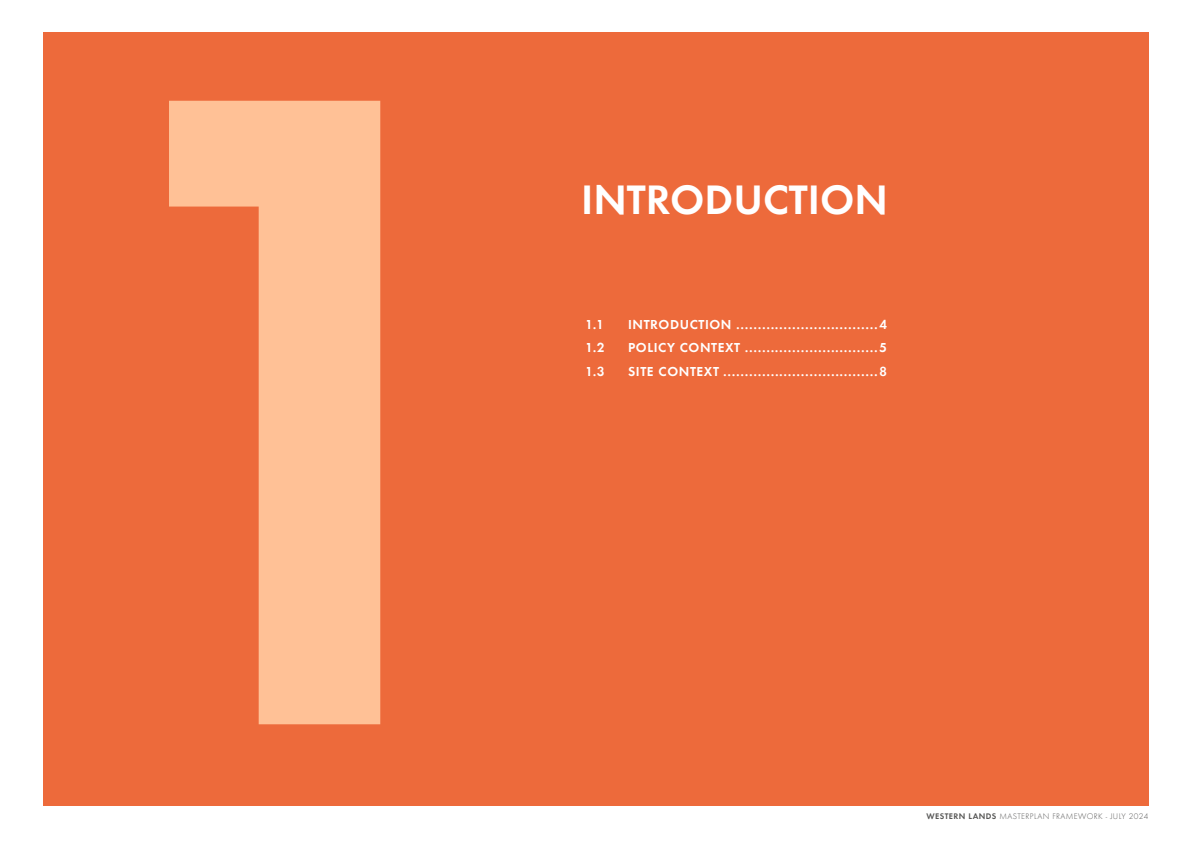
<style>
.page{position:relative;width:1191px;height:842px;background:#fff}
.page>*{position:absolute;margin:0;border:0;box-sizing:border-box;transform-origin:0 0}
.t1{font:700 827px "Allies Morrison Futura ND";color:#ffc196}
.t2{font:700 38px "Allies Morrison Futura ND";color:#fff}
.t3{font:700 12px "Allies Morrison Futura ND";letter-spacing:.05em;color:#fff}
.t4{font:7.5px "Allies Morrison Futura ND";letter-spacing:.05em;color:#575756}
.s1{font-weight:700}
</style>
<div class="page">
<div style="left:43px;top:32px;width:1105px;height:774px;background:#ed6a3b"></div>
<h1 class="t1" style="left:57px;top:-142px;width:512px">1</h1>
<h2 class="t2" style="left:581px;top:174px;width:308px">INTRODUCTION</h2>
<p class="t3" style="left:585px;top:316px;width:20px">1.1</p>
<p class="t3" style="left:628px;top:316px;width:105px">INTRODUCTION</p>
<p class="t3" style="left:879px;top:316px;width:9px">4</p>
<p class="t3" style="left:585px;top:340px;width:21px">1.2</p>
<p class="t3" style="left:628px;top:340px;width:114px">POLICY CONTEXT</p>
<p class="t3" style="left:879px;top:340px;width:9px">5</p>
<p class="t3" style="left:585px;top:363px;width:21px">1.3</p>
<p class="t3" style="left:628px;top:363px;width:92px">SITE CONTEXT</p>
<p class="t3" style="left:879px;top:363px;width:9px">8</p>
<p class="t4" style="left:926px;top:812px;width:223px"><span class="s1">WESTERN LANDS</span> MASTERPLAN FRAMEWORK - JULY 2024</p>
</div>
